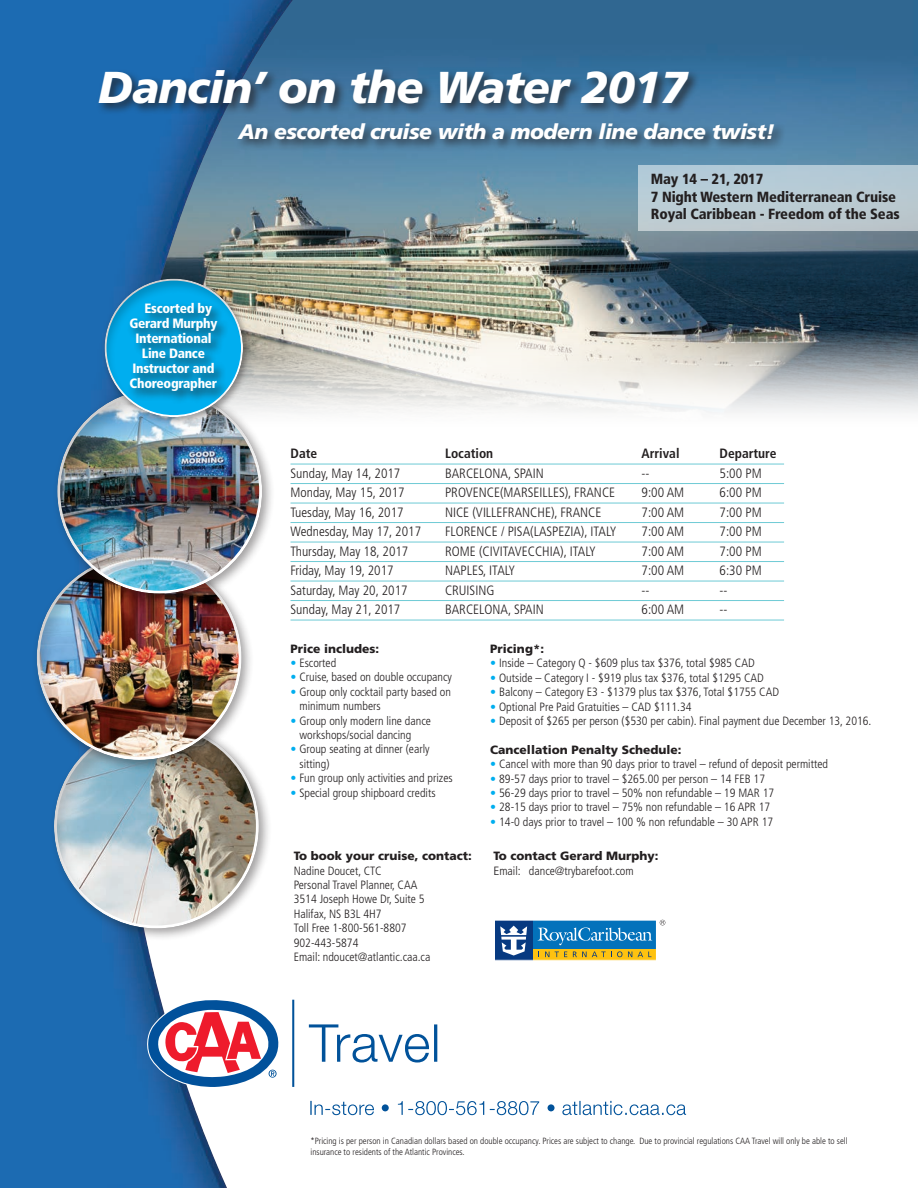
<style>
.page{position:relative;width:918px;height:1188px;background:#fff}
.page>*{position:absolute;margin:0;border:0;box-sizing:border-box;transform-origin:0 0}
.t1{font:italic 900 44.55px "Frutiger LT Std";letter-spacing:-.02em;color:#fff}
.t2{font:italic 900 21px "Frutiger LT Std";letter-spacing:-.02em;color:#fff}
.t3{font:900 condensed 14.7px/17.5px "Frutiger LT Std";letter-spacing:-.01em;color:#231f20}
.t4{font:300 condensed 13.5px "Frutiger LT Std";color:#231f20}
.t5{font:900 condensed 13.5px "Frutiger LT Std";letter-spacing:-.02em;color:#fff}
.t6{font:700 condensed 13.5px "Frutiger LT Std";color:#231f20}
.t7{font:300 condensed 12px/14.4px "Frutiger LT Std";color:#231f20}
.t8{font:900 12px "Frutiger LT Std";color:#231f20}
.t9{font:300 condensed 9px/10.8px "Frutiger LT Std";color:#231f20}
.s1{color:#00aeef}
.s2{font-weight:900;font-stretch:normal}
.s3{font-stretch:normal}
</style>
<div class="page">
<img style="left:227px;top:0;width:691px;height:329px">
<svg style="left:252px;top:329px;width:666px;height:84px"></svg>
<img style="left:0;top:0;width:227px;height:1188px">
<hr style="left:292px;top:1000px;width:2px;height:87px;background:#01529a">
<svg style="left:147px;top:999px;width:132px;height:89px"></svg>
<svg style="left:310px;top:1101px;width:376px;height:14px"></svg>
<svg style="left:309px;top:1024px;width:128px;height:39px"></svg>
<div style="left:96px;top:66px;width:691px;height:86px;background:#231f20;opacity:.75"></div>
<hr style="left:291px;top:464px;width:493px;height:1px;background:#6ecbd5">
<hr style="left:291px;top:483px;width:493px;height:1px;background:#6ecbd5">
<hr style="left:291px;top:503px;width:493px;height:1px;background:#6ecbd5">
<hr style="left:291px;top:522px;width:493px;height:1px;background:#6ecbd5">
<hr style="left:291px;top:542px;width:493px;height:1px;background:#6ecbd5">
<hr style="left:291px;top:561px;width:493px;height:1px;background:#6ecbd5">
<hr style="left:291px;top:581px;width:493px;height:1px;background:#6ecbd5">
<hr style="left:291px;top:600px;width:493px;height:1px;background:#6ecbd5">
<hr style="left:291px;top:620px;width:493px;height:1px;background:#6ecbd5">
<div style="left:49px;top:719px;width:223px;height:222px;background:#231f20;opacity:.42"></div>
<div style="left:53px;top:722px;width:208px;height:209px;background:#231f20;opacity:.22"></div>
<div style="left:32px;top:550px;width:222px;height:223px;background:#231f20;opacity:.42"></div>
<div style="left:35px;top:554px;width:209px;height:208px;background:#231f20;opacity:.22"></div>
<div style="left:52px;top:384px;width:223px;height:223px;background:#231f20;opacity:.42"></div>
<div style="left:56px;top:388px;width:208px;height:208px;background:#231f20;opacity:.22"></div>
<svg style="left:495px;top:920px;width:170px;height:41px;background:#6292a0"></svg>
<div style="left:101px;top:275px;width:151px;height:151px;background:#231f20;opacity:.42"></div>
<div style="left:104px;top:278px;width:141px;height:141px;background:#231f20;opacity:.22"></div>
<div style="left:127px;top:300px;width:102px;height:104px;background:#231f20;opacity:.75"></div>
<div style="left:639px;top:165px;width:279px;height:66px;background:#b9cad4"></div>
<h1 class="t1" style="left:98px;top:60px;width:591px">Dancin’ on the Water 2017</h1>
<h2 class="t2" style="left:239px;top:119px;width:538px">An escorted cruise with a modern line dance twist!</h2>
<p class="t5" style="left:144px;top:301px;width:69px">Escorted by</p>
<p class="t5" style="left:129px;top:316px;width:90px">Gerard Murphy</p>
<p class="t5" style="left:135px;top:331px;width:78px">International</p>
<p class="t5" style="left:142px;top:346px;width:65px">Line Dance</p>
<p class="t5" style="left:132px;top:361px;width:84px">Instructor and</p>
<p class="t5" style="left:130px;top:376px;width:89px">Choreographer</p>
<p class="t3" style="left:651px;top:170px;width:250px">May 14 – 21, 2017<br>7 Night Western Mediterranean Cruise<br>Royal Caribbean - Freedom of the Seas</p>
<p class="t6" style="left:291px;top:446px;width:28px">Date</p>
<p class="t6" style="left:445px;top:446px;width:50px">Location</p>
<p class="t6" style="left:642px;top:446px;width:40px">Arrival</p>
<p class="t6" style="left:720px;top:446px;width:59px">Departure</p>
<p class="t4" style="left:291px;top:465px;width:111px">Sunday, May 14, 2017</p>
<p class="t4" style="left:445px;top:465px;width:100px">BARCELONA, SPAIN</p>
<p class="t4" style="left:642px;top:465px;width:9px">--</p>
<p class="t4" style="left:720px;top:465px;width:44px">5:00 PM</p>
<p class="t4" style="left:291px;top:485px;width:116px">Monday, May 15, 2017</p>
<p class="t4" style="left:445px;top:485px;width:172px">PROVENCE(MARSEILLES), FRANCE</p>
<p class="t4" style="left:642px;top:485px;width:44px">9:00 AM</p>
<p class="t4" style="left:720px;top:485px;width:44px">6:00 PM</p>
<p class="t4" style="left:291px;top:504px;width:115px">Tuesday, May 16, 2017</p>
<p class="t4" style="left:445px;top:504px;width:158px">NICE (VILLEFRANCHE), FRANCE</p>
<p class="t4" style="left:642px;top:504px;width:44px">7:00 AM</p>
<p class="t4" style="left:720px;top:504px;width:44px">7:00 PM</p>
<p class="t4" style="left:291px;top:524px;width:132px">Wednesday, May 17, 2017</p>
<p class="t4" style="left:445px;top:524px;width:173px">FLORENCE / PISA(LASPEZIA), ITALY</p>
<p class="t4" style="left:642px;top:524px;width:44px">7:00 AM</p>
<p class="t4" style="left:720px;top:524px;width:44px">7:00 PM</p>
<p class="t4" style="left:291px;top:543px;width:119px">Thursday, May 18, 2017</p>
<p class="t4" style="left:445px;top:543px;width:152px">ROME (CIVITAVECCHIA), ITALY</p>
<p class="t4" style="left:642px;top:543px;width:44px">7:00 AM</p>
<p class="t4" style="left:720px;top:543px;width:44px">7:00 PM</p>
<p class="t4" style="left:291px;top:563px;width:105px">Friday, May 19, 2017</p>
<p class="t4" style="left:445px;top:563px;width:72px">NAPLES, ITALY</p>
<p class="t4" style="left:642px;top:563px;width:44px">7:00 AM</p>
<p class="t4" style="left:720px;top:563px;width:44px">6:30 PM</p>
<p class="t4" style="left:291px;top:582px;width:119px">Saturday, May 20, 2017</p>
<p class="t4" style="left:445px;top:582px;width:51px">CRUISING</p>
<p class="t4" style="left:642px;top:582px;width:9px">--</p>
<p class="t4" style="left:720px;top:582px;width:9px">--</p>
<p class="t4" style="left:291px;top:602px;width:111px">Sunday, May 21, 2017</p>
<p class="t4" style="left:445px;top:602px;width:100px">BARCELONA, SPAIN</p>
<p class="t4" style="left:642px;top:602px;width:44px">6:00 AM</p>
<p class="t4" style="left:720px;top:602px;width:9px">--</p>
<p class="t8" style="left:490px;top:642px;width:55px">Pricing*:</p>
<p class="t7" style="left:490px;top:656px;width:266px"><span class="s1">•</span> Inside – Category Q - $609 plus tax $376, total $985 CAD</p>
<p class="t7" style="left:490px;top:671px;width:275px"><span class="s1">•</span> Outside – Category I - $919 plus tax $376, total $1295 CAD</p>
<p class="t7" style="left:490px;top:685px;width:290px"><span class="s1">•</span> Balcony – Category E3 - $1379 plus tax $376, Total $1755 CAD</p>
<p class="t7" style="left:490px;top:699px;width:203px"><span class="s1">•</span> Optional Pre Paid Gratuities – CAD $111.34</p>
<p class="t7" style="left:490px;top:714px;width:383px"><span class="s1">•</span> Deposit of $265 per person ($530 per cabin). Final payment due December 13, 2016.</p>
<p class="t8" style="left:490px;top:742px;width:193px">Cancellation Penalty Schedule:</p>
<p class="t7" style="left:490px;top:757px;width:339px"><span class="s1">•</span> Cancel with more than 90 days prior to travel – refund of deposit permitted</p>
<p class="t7" style="left:490px;top:771px;width:276px"><span class="s1">•</span> 89-57 days prior to travel – $265.00 per person – 14 FEB 17</p>
<p class="t7" style="left:490px;top:786px;width:285px"><span class="s1">•</span> 56-29 days prior to travel – 50% non refundable – 19 MAR 17</p>
<p class="t7" style="left:490px;top:800px;width:282px"><span class="s1">•</span> 28-15 days prior to travel – 75% non refundable – 16 APR 17</p>
<p class="t7" style="left:490px;top:815px;width:284px"><span class="s1">•</span> 14-0 days prior to travel – 100 % non refundable – 30 APR 17</p>
<p class="t8" style="left:294px;top:849px;width:180px">To book your cruise, contact:</p>
<p class="t7" style="left:294px;top:863px;width:138px">Nadine Doucet, CTC<br>Personal Travel Planner, CAA<br>3514 Joseph Howe Dr, Suite 5<br>Halifax, NS B3L 4H7<br>Toll Free 1-800-561-8807<br>902-443-5874<br>Email: ndoucet@atlantic.caa.ca</p>
<p class="t8" style="left:291px;top:641px;width:90px">Price includes:</p>
<p class="t7" style="left:291px;top:656px;width:47px"><span class="s1">•</span> Escorted</p>
<p class="t7" style="left:291px;top:670px;width:163px"><span class="s1">•</span> Cruise, based on double occupancy</p>
<p class="t7" style="left:300px;top:685px;width:153px;text-indent:-9px"><span class="s1">•</span> Group only cocktail party based on minimum numbers</p>
<p class="t7" style="left:300px;top:713px;width:133px;text-indent:-9px"><span class="s1">•</span> Group only modern line dance workshops/social dancing</p>
<p class="t7" style="left:300px;top:742px;width:132px;text-indent:-9px"><span class="s1">•</span> Group seating at dinner (early sitting)</p>
<p class="t7" style="left:291px;top:771px;width:164px"><span class="s1">•</span> Fun group only activities and prizes</p>
<p class="t7" style="left:291px;top:785px;width:147px"><span class="s1">•</span> Special group shipboard credits</p>
<p class="t7" style="left:493px;top:849px;width:167px"><span class="s2">To contact Gerard Murphy:<br></span><span class="s3">E</span>mail: dance@trybarefoot.com</p>
<p class="t9" style="left:310px;top:1136px;width:539px">*Pricing is per person in Canadian dollars based on double occupancy. Prices are subject to change. Due to provincial regulations CAA Travel will only be able to sell insurance to residents of the Atlantic Provinces.</p>
</div>
